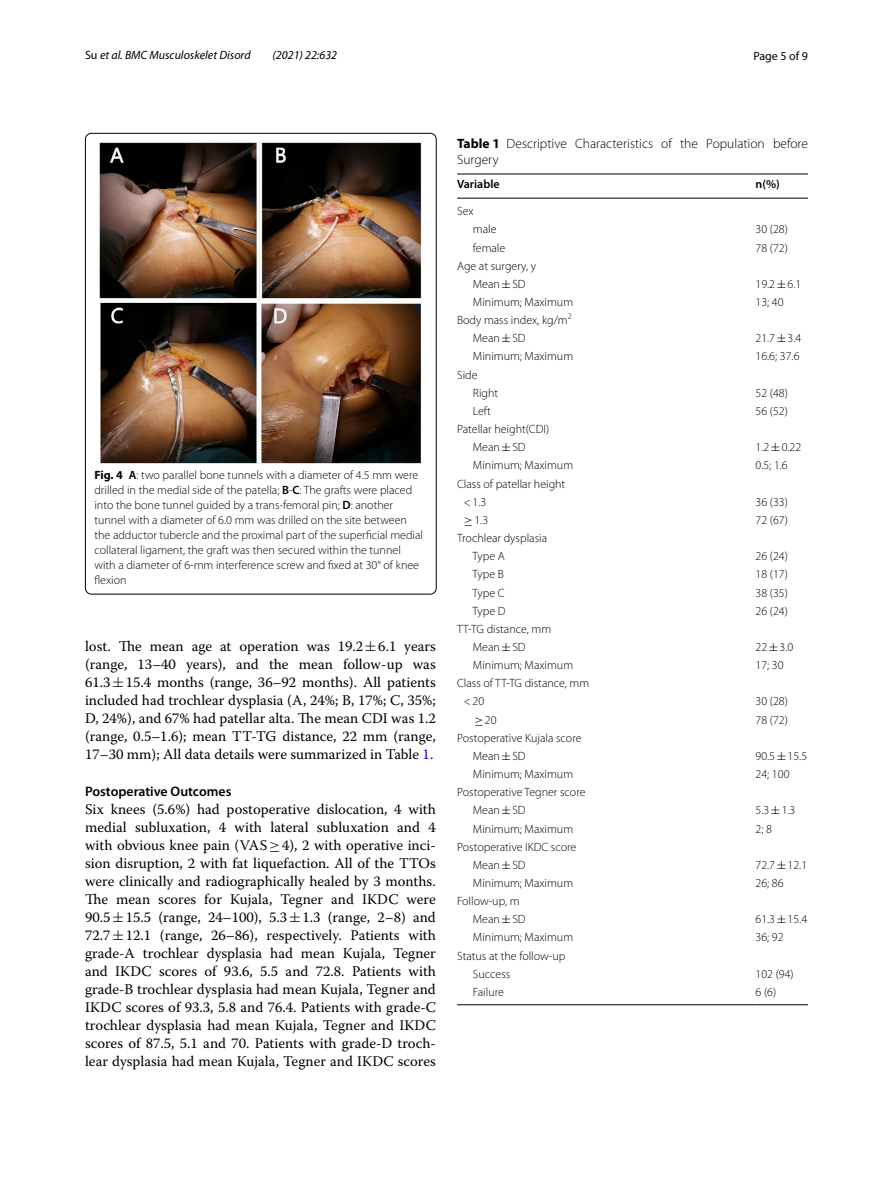
<style>
.page{position:relative;width:893px;height:1187px;background:#fff}
.page>*{position:absolute;margin:0;border:0;box-sizing:border-box;transform-origin:0 0}
.t1{font:14.7px/18px "Warnock Pro";color:#000;text-align:justify}
.t2{font:600 13.8px "Myriad Pro";color:#000}
.t3{font:300 13.5px/16.5px "Myriad Pro";color:#000}
.t4{font:300 12px/18.1px "Myriad Pro";color:#000}
.t5{font:italic 12px "Myriad Pro";color:#000}
.t6{font:600 12px "Myriad Pro";color:#000}
.t7{font:12px "Myriad Pro";color:#000}
.s1{font-style:normal}
.s2{font-weight:700}
.s3{font-family:"MTSY";font-weight:400}
.s4{font-weight:600}
.s5{font-family:"MTSY"}
.s6{color:#00f}
</style>
<div class="page">
<img style="left:100px;top:142px;width:322px;height:321px">
<hr style="left:457px;top:174px;width:298px;height:1px;background:#000">
<hr style="left:457px;top:198px;width:298px;height:1px;background:#000">
<hr style="left:755px;top:174px;width:53px;height:1px;background:#000">
<hr style="left:755px;top:198px;width:53px;height:1px;background:#000">
<hr style="left:457px;top:1004px;width:298px;height:1px;background:#000">
<hr style="left:755px;top:1004px;width:53px;height:1px;background:#000">
<p class="t5" style="left:85px;top:48px;width:167px"><span class="s1">Su</span> et al. BMC Musculoskelet Disord</p>
<p class="t5" style="left:273px;top:48px;width:66px">(2021) 22:632</p>
<p class="t7" style="left:753px;top:48px;width:56px">Page 5 of 9</p>
<p class="t3" style="left:457px;top:135px;width:352px"><span class="s2">Table 1</span> Descriptive Characteristics of the Population before<br>Surgery</p>
<p class="t6" style="left:457px;top:177px;width:44px">Variable</p>
<p class="t6" style="left:755px;top:177px;width:26px">n(%)</p>
<p class="t4" style="left:473px;top:202px;width:25px;text-indent:-16px">Sex male</p>
<p class="t4" style="left:755px;top:220px;width:34px">30 (28)</p>
<p class="t4" style="left:473px;top:238px;width:34px">female</p>
<p class="t4" style="left:755px;top:238px;width:34px">78 (72)</p>
<p class="t4" style="left:457px;top:257px;width:81px;text-align:center">Age at surgery, y<br>Mean<span class="s3">±</span>SD</p>
<p class="t4" style="left:755px;top:275px;width:47px">19.2<span class="s3">±</span>6.1</p>
<p class="t4" style="left:473px;top:293px;width:102px">Minimum; Maximum</p>
<p class="t4" style="left:755px;top:293px;width:30px">13; 40</p>
<p class="t4" style="left:473px;top:311px;width:101px;text-indent:-16px">Body mass index, kg/m<sup>2<br></sup>Mean<span class="s3">±</span>SD</p>
<p class="t4" style="left:755px;top:329px;width:47px">21.7<span class="s3">±</span>3.4</p>
<p class="t4" style="left:473px;top:347px;width:102px">Minimum; Maximum</p>
<p class="t4" style="left:755px;top:347px;width:46px">16.6; 37.6</p>
<p class="t4" style="left:473px;top:366px;width:27px;text-indent:-16px">Side<br>Right</p>
<p class="t4" style="left:755px;top:384px;width:34px">52 (48)</p>
<p class="t4" style="left:94px;top:467px;width:330px;line-height:15px"><span class="s2">Fig. 4</span> <span class="s4">A</span>: two parallel bone tunnels with a diameter of 4.5 mm were drilled in the medial side of the patella; <span class="s4">B</span>-<span class="s4">C</span>: The grafts were placed into the bone tunnel guided by a trans-femoral pin; <span class="s4">D</span>: another tunnel with a diameter of 6.0 mm was drilled on the site between the adductor tubercle and the proximal part of the superficial medial collateral ligament, the graft was then secured within the tunnel with a diameter of 6-mm interference screw and fixed at 30° of knee flexion</p>
<p class="t1" style="left:85px;top:637px;width:352px">lost. The mean age at operation was 19.2<span class="s5">±</span>6.1 years (range, 13–40 years), and the mean follow-up was 61.3<span class="s5">±</span>15.4 months (range, 36–92 months). All patients included had trochlear dysplasia (A, 24%; B, 17%; C, 35%; D, 24%), and 67% had patellar alta. The mean CDI was 1.2 (range, 0.5–1.6); mean TT-TG distance, 22 mm (range, 17–30 mm); All data details were summarized in Table <span class="s6">1</span>.</p>
<p class="t2" style="left:85px;top:782px;width:148px">Postoperative Outcomes</p>
<p class="t1" style="left:85px;top:799px;width:352px">Six knees (5.6%) had postoperative dislocation, 4 with medial subluxation, 4 with lateral subluxation and 4 with obvious knee pain (VAS<span class="s5">≥</span>4), 2 with operative inci&shy;sion disruption, 2 with fat liquefaction. All of the TTOs were clinically and radiographically healed by 3 months.<br>The mean scores for Kujala, Tegner and IKDC were 90.5<span class="s5">±</span>15.5 (range, 24–100), 5.3<span class="s5">±</span>1.3 (range, 2–8) and 72.7<span class="s5">±</span>12.1 (range, 26–86), respectively. Patients with grade-A trochlear dysplasia had mean Kujala, Tegner and IKDC scores of 93.6, 5.5 and 72.8. Patients with grade-B trochlear dysplasia had mean Kujala, Tegner and IKDC scores of 93.3, 5.8 and 76.4. Patients with grade-C trochlear dysplasia had mean Kujala, Tegner and IKDC scores of 87.5, 5.1 and 70. Patients with grade-D troch&shy;lear dysplasia had mean Kujala, Tegner and IKDC scores</p>
<p class="t4" style="left:473px;top:402px;width:19px">Left</p>
<p class="t4" style="left:755px;top:402px;width:34px">56 (52)</p>
<p class="t4" style="left:473px;top:420px;width:78px;text-indent:-16px">Patellar height(CDI)<br>Mean<span class="s3">±</span>SD</p>
<p class="t4" style="left:755px;top:438px;width:47px">1.2<span class="s3">±</span>0.22</p>
<p class="t4" style="left:473px;top:456px;width:102px">Minimum; Maximum</p>
<p class="t4" style="left:755px;top:456px;width:34px">0.5; 1.6</p>
<p class="t4" style="left:464px;top:474px;width:103px;text-indent:-7px">Class of patellar height &lt;1.3</p>
<p class="t4" style="left:755px;top:493px;width:34px">36 (33)</p>
<p class="t4" style="left:464px;top:511px;width:26px"><span class="s3">≥</span>1.3</p>
<p class="t4" style="left:755px;top:511px;width:34px">72 (67)</p>
<p class="t4" style="left:472px;top:529px;width:76px;text-indent:-15px">Trochlear dysplasia<br>Type A</p>
<p class="t4" style="left:755px;top:547px;width:34px">26 (24)</p>
<p class="t4" style="left:472px;top:565px;width:33px">Type B</p>
<p class="t4" style="left:755px;top:565px;width:34px">18 (17)</p>
<p class="t4" style="left:472px;top:583px;width:34px">Type C</p>
<p class="t4" style="left:755px;top:583px;width:34px">38 (35)</p>
<p class="t4" style="left:472px;top:601px;width:35px">Type D</p>
<p class="t4" style="left:755px;top:601px;width:34px">26 (24)</p>
<p class="t4" style="left:473px;top:620px;width:80px;text-indent:-16px">TT-TG distance, mm<br>Mean<span class="s3">±</span>SD</p>
<p class="t4" style="left:755px;top:638px;width:39px">22<span class="s3">±</span>3.0</p>
<p class="t4" style="left:473px;top:656px;width:102px">Minimum; Maximum</p>
<p class="t4" style="left:755px;top:656px;width:30px">17; 30</p>
<p class="t4" style="left:464px;top:674px;width:127px;text-indent:-7px">Class of TT-TG distance, mm &lt;20</p>
<p class="t4" style="left:755px;top:692px;width:34px">30 (28)</p>
<p class="t4" style="left:474px;top:710px;width:24px"><span class="s3">≥</span>20</p>
<p class="t4" style="left:755px;top:710px;width:34px">78 (72)</p>
<p class="t4" style="left:473px;top:728px;width:110px;text-indent:-16px">Postoperative Kujala score<br>Mean<span class="s3">±</span>SD</p>
<p class="t4" style="left:755px;top:747px;width:53px">90.5<span class="s3">±</span>15.5</p>
<p class="t4" style="left:473px;top:765px;width:102px">Minimum; Maximum</p>
<p class="t4" style="left:755px;top:765px;width:35px">24; 100</p>
<p class="t4" style="left:473px;top:783px;width:114px;text-indent:-16px">Postoperative Tegner score<br>Mean<span class="s3">±</span>SD</p>
<p class="t4" style="left:755px;top:801px;width:41px">5.3<span class="s3">±</span>1.3</p>
<p class="t4" style="left:473px;top:819px;width:102px">Minimum; Maximum</p>
<p class="t4" style="left:755px;top:819px;width:18px">2; 8</p>
<p class="t4" style="left:473px;top:837px;width:105px;text-indent:-16px">Postoperative IKDC score<br>Mean<span class="s3">±</span>SD</p>
<p class="t4" style="left:755px;top:855px;width:53px">72.7<span class="s3">±</span>12.1</p>
<p class="t4" style="left:473px;top:874px;width:102px">Minimum; Maximum</p>
<p class="t4" style="left:755px;top:874px;width:30px">26; 86</p>
<p class="t4" style="left:473px;top:892px;width:54px;text-indent:-16px">Follow-up, m<br>Mean<span class="s3">±</span>SD</p>
<p class="t4" style="left:755px;top:910px;width:53px">61.3<span class="s3">±</span>15.4</p>
<p class="t4" style="left:473px;top:928px;width:102px">Minimum; Maximum</p>
<p class="t4" style="left:755px;top:928px;width:30px">36; 92</p>
<p class="t4" style="left:473px;top:946px;width:94px;text-indent:-16px">Status at the follow-up<br>Success</p>
<p class="t4" style="left:755px;top:964px;width:40px">102 (94)</p>
<p class="t4" style="left:473px;top:983px;width:33px">Failure</p>
<p class="t4" style="left:755px;top:983px;width:22px">6 (6)</p>
</div>
